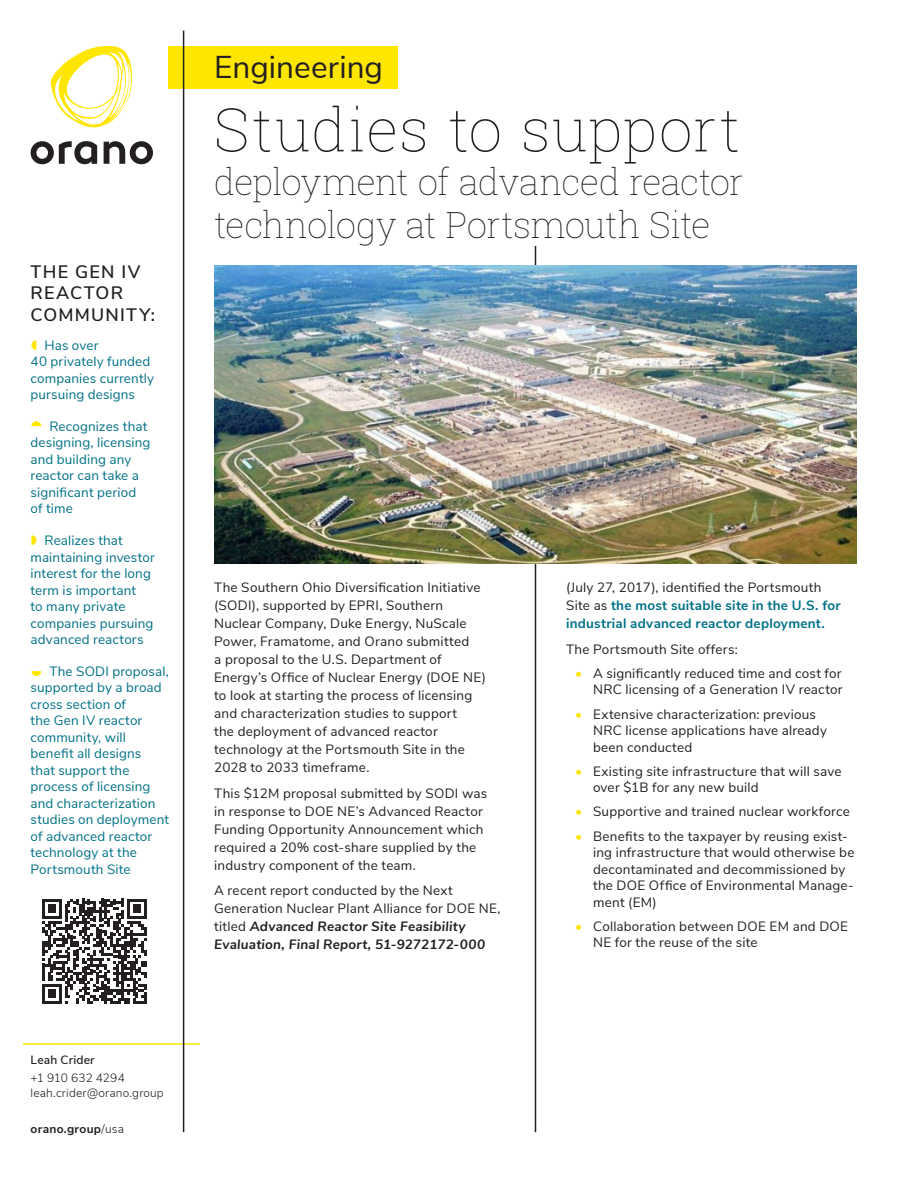
<style>
.page{position:relative;width:918px;height:1188px;background:#fff}
.page>*{position:absolute;margin:0;border:0;box-sizing:border-box;transform-origin:0 0}
.t1{font:100 60px "Roboto Slab";letter-spacing:.02em;color:#231f20}
.t2{font:100 36px/43.2px "Roboto Slab";letter-spacing:-.02em;color:#231f20}
.Eyebrow{font:31.5px "Nunito Sans";color:#231f20}
.Callout_title{font:600 18px/21.6px "Nunito Sans";letter-spacing:.07em;color:#231f20}
.Body_copy_more_space{font:13.5px/18px "Nunito Sans";letter-spacing:.015em;color:#231f20}
.Callout_item{font:13.5px/16.5px "Nunito Sans";letter-spacing:.01em;color:#007187}
.Body_copy_more_space-2{font:700 13.5px/18px "Nunito Sans";letter-spacing:.02em;color:#007187}
.Contact_p1_details{font:300 12px/14.4px "Nunito Sans";letter-spacing:.01em;color:#231f20}
.t3{font:700 12px "Nunito Sans";letter-spacing:.02em;color:#231f20}
.Contact_p1_name{font:600 12px "Nunito Sans";letter-spacing:.015em;color:#231f20}
.s1{font-weight:300}
.s2{font-weight:700;font-style:italic}
.s3{font-weight:400;color:#231f20}
.s4{color:#ffe601}
</style>
<div class="page">
<hr style="left:535px;top:245px;width:1px;height:887px;background:#231f20">
<div style="left:168px;top:46px;width:230px;height:43px;background:#ffe601"></div>
<svg style="left:42px;top:899px;width:105px;height:105px"></svg>
<img style="left:214px;top:265px;width:643px;height:298px">
<hr style="left:23px;top:1043px;width:177px;height:2px;background:#ffe601">
<hr style="left:183px;top:31px;width:1px;height:1101px;background:#231f20">
<svg style="left:51px;top:45px;width:81px;height:83px"></svg>
<svg style="left:104px;top:141px;width:49px;height:23px"></svg>
<svg style="left:31px;top:141px;width:66px;height:23px"></svg>
<p class="Callout_title" style="left:31px;top:260px;width:126px">THE GEN IV<br>REACTOR<br>COMMUNITY:</p>
<p class="Callout_item" style="left:31px;top:336px;width:125px;text-indent:14px">Has over<br>40 privately funded companies currently pursuing designs</p>
<p class="Callout_item" style="left:31px;top:417px;width:121px;text-indent:19px">Recognizes that designing, licensing and building any reactor can take a significant period of time</p>
<p class="Callout_item" style="left:31px;top:531px;width:126px;text-indent:14px">Realizes that maintaining investor interest for the long term is important<br>to many private companies pursuing advanced reactors</p>
<p class="Callout_item" style="left:31px;top:662px;width:140px;text-indent:19px">The SODI proposal, supported by a broad cross section of<br>the Gen IV reactor community, will benefit all designs<br>that support the process of licensing and characterization studies on deployment of advanced reactor technology at the<br>Portsmouth Site</p>
<p class="Contact_p1_name" style="left:31px;top:1051px;width:66px">Leah Crider</p>
<p class="Contact_p1_details" style="left:31px;top:1070px;width:135px">+1 910 632 4294 leah.crider@orano.group</p>
<p class="t3" style="left:31px;top:1120px;width:95px">orano.group<span class="s1">/usa</span></p>
<p class="Eyebrow" style="left:214px;top:44px;width:170px">Engineering</p>
<p class="t1" style="left:214px;top:89px;width:528px">Studies to support</p>
<p class="t2" style="left:214px;top:159px;width:531px">deployment of advanced reactor technology at Portsmouth Site</p>
<p class="Body_copy_more_space" style="left:214px;top:578px;width:273px">The Southern Ohio Diversification Initiative (SODI), supported by EPRI, Southern Nuclear Company, Duke Energy, NuScale Power, Framatome, and Orano submitted<br>a proposal to the U.S. Department of Energy’s Office of Nuclear Energy (DOE NE) to look at starting the process of licensing and characterization studies to support<br>the deployment of advanced reactor technology at the Portsmouth Site in the 2028 to 2033 timeframe.</p>
<p class="Body_copy_more_space" style="left:214px;top:783px;width:275px">This $12M proposal submitted by SODI was in response to DOE NE’s Advanced Reactor Funding Opportunity Announcement which required a 20% cost-share supplied by the industry component of the team.</p>
<p class="Body_copy_more_space" style="left:214px;top:881px;width:288px">A recent report conducted by the Next Generation Nuclear Plant Alliance for DOE NE, titled <span class="s2">Advanced Reactor Site Feasibility Evaluation, Final Report, 51-9272172-000</span></p>
<p class="Body_copy_more_space-2" style="left:566px;top:578px;width:276px"><span class="s3">(July 27, 2017), identified the Portsmouth<br>Site as</span> the most suitable site in the U.S. for industrial advanced reactor deployment.</p>
<p class="Body_copy_more_space" style="left:566px;top:639px;width:173px">The Portsmouth Site offers:</p>
<p class="Body_copy_more_space" style="left:575px;top:664px;width:269px;line-height:16.5px;text-align:right"><span class="s4">•</span> A significantly reduced time and cost for<br>NRC licensing of a Generation IV reactor</p>
<p class="Body_copy_more_space" style="left:593px;top:705px;width:235px;line-height:16.5px;text-indent:-18px"><span class="s4">•</span> Extensive characterization: previous<br>NRC license applications have already been conducted</p>
<p class="Body_copy_more_space" style="left:593px;top:762px;width:250px;line-height:16.5px;text-indent:-18px"><span class="s4">•</span> Existing site infrastructure that will save over $1B for any new build</p>
<p class="Body_copy_more_space" style="left:575px;top:802px;width:276px"><span class="s4">•</span> Supportive and trained nuclear workforce</p>
<p class="Body_copy_more_space" style="left:593px;top:827px;width:263px;line-height:16.5px;text-indent:-18px"><span class="s4">•</span> Benefits to the taxpayer by reusing exist&shy;ing infrastructure that would otherwise be decontaminated and decommissioned by the DOE Office of Environmental Manage&shy;ment (EM)</p>
<p class="Body_copy_more_space" style="left:593px;top:917px;width:256px;line-height:16.5px;text-indent:-18px"><span class="s4">•</span> Collaboration between DOE EM and DOE<br>NE for the reuse of the site</p>
</div>
